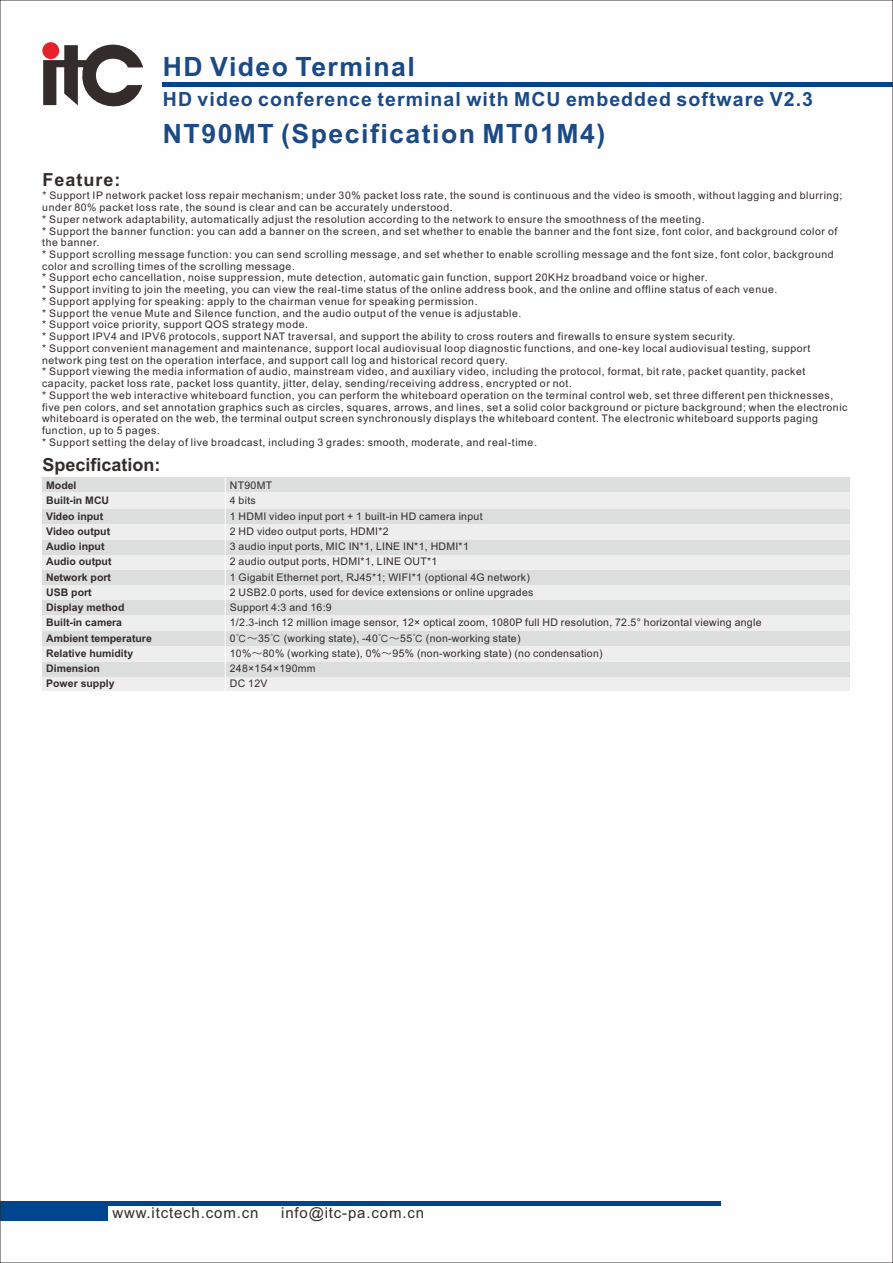
<style>
.page{position:relative;width:893px;height:1263px;background:#fff}
.page>*{position:absolute;margin:0;border:0;box-sizing:border-box;transform-origin:0 0}
.t1{font:700 26.55px "Arial";letter-spacing:.055em;color:#1b4a86}
.t2{font:700 19.5px "Arial";letter-spacing:.055em;color:#1b4a86}
.t3{font:700 18px "Arial";color:#332c2b}
.t4{font:700 18px "Arial";letter-spacing:.055em;color:#332c2b}
.t5{font:15px "Arial";letter-spacing:.055em;color:#332c2b}
.t6{font:10.5px/11.7px "Arial";letter-spacing:.055em;color:#332c2b}
.t7{font:10.5px/15.3px "Arial";letter-spacing:.03em;color:#332c2b}
.t8{font:700 10.5px/15.3px "Arial";color:#332c2b}
.s1{font-family:"Sim Hei"}
</style>
<div class="page">
<hr style="left:0;top:1202px;width:720px;height:4px;background:#00468e">
<div style="left:0;top:1202px;width:108px;height:18px;background:#00468e"></div>
<hr style="left:163px;top:82px;width:730px;height:4px;background:#00468e">
<svg style="left:43px;top:42px;width:100px;height:65px"></svg>
<div style="left:42px;top:477px;width:808px;height:214px;background:#eeeeef"></div>
<div style="left:42px;top:477px;width:808px;height:15px;background:#dcdddd"></div>
<div style="left:42px;top:509px;width:808px;height:15px;background:#dcdddd"></div>
<div style="left:42px;top:540px;width:808px;height:15px;background:#dcdddd"></div>
<div style="left:42px;top:570px;width:808px;height:15px;background:#dcdddd"></div>
<div style="left:42px;top:600px;width:808px;height:15px;background:#dcdddd"></div>
<div style="left:42px;top:631px;width:808px;height:15px;background:#dcdddd"></div>
<div style="left:42px;top:662px;width:808px;height:15px;background:#dcdddd"></div>
<hr style="left:225px;top:477px;width:1px;height:214px;background:#fefefe">
<h1 class="t1" style="left:163px;top:56px;width:253px">HD Video Terminal</h1>
<h2 class="t2" style="left:163px;top:92px;width:652px">HD video conference terminal with MCU embedded software V2.3</h2>
<h1 class="t1" style="left:163px;top:123px;width:444px">NT90MT (Specification MT01M4)</h1>
<h3 class="t4" style="left:42px;top:173px;width:80px">Feature:</h3>
<p class="t6" style="left:42px;top:191px;width:807px">* Support IP network packet loss repair mechanism; under 30% packet loss rate, the sound is continuous and the video is smooth, without lagging and blurring; under 80% packet loss rate, the sound is clear and can be accurately understood.<br>* Super network adaptability, automatically adjust the resolution according to the network to ensure the smoothness of the meeting.<br>* Support the banner function: you can add a banner on the screen, and set whether to enable the banner and the font size, font color, and background color of the banner.<br>* Support scrolling message function: you can send scrolling message, and set whether to enable scrolling message and the font size, font color, background color and scrolling times of the scrolling message.<br>* Support echo cancellation, noise suppression, mute detection, automatic gain function, support 20KHz broadband voice or higher.<br>* Support inviting to join the meeting, you can view the real-time status of the online address book, and the online and offline status of each venue.<br>* Support applying for speaking: apply to the chairman venue for speaking permission.<br>* Support the venue Mute and Silence function, and the audio output of the venue is adjustable.<br>* Support voice priority, support QOS strategy mode.<br>* Support IPV4 and IPV6 protocols, support NAT traversal, and support the ability to cross routers and firewalls to ensure system security.<br>* Support convenient management and maintenance, support local audiovisual loop diagnostic functions, and one-key local audiovisual testing, support network ping test on the operation interface, and support call log and historical record query.<br>* Support viewing the media information of audio, mainstream video, and auxiliary video, including the protocol, format, bit rate, packet quantity, packet capacity, packet loss rate, packet loss quantity, jitter, delay, sending/receiving address, encrypted or not.<br>* Support the web interactive whiteboard function, you can perform the whiteboard operation on the terminal control web, set three different pen thicknesses, five pen colors, and set annotation graphics such as circles, squares, arrows, and lines, set a solid color background or picture background; when the electronic whiteboard is operated on the web, the terminal output screen synchronously displays the whiteboard content. The electronic whiteboard supports paging function, up to 5 pages.<br>* Support setting the delay of live broadcast, including 3 grades: smooth, moderate, and real-time.</p>
<h3 class="t3" style="left:42px;top:458px;width:120px">Specification:</h3>
<p class="t8" style="left:46px;top:479px;width:107px">Model<br>Built-in MCU<br>Video input<br>Video output<br>Audio input<br>Audio output<br>Network port<br>USB port<br>Display method<br>Built-in camera<br>Ambient temperature<br>Relative humidity<br>Dimension<br>Power supply</p>
<p class="t7" style="left:230px;top:479px;width:533px">NT90MT<br>4 bits<br>1 HDMI video input port + 1 built-in HD camera input<br>2 HD video output ports, HDMI*2<br>3 audio input ports, MIC IN*1, LINE IN*1, HDMI*1<br>2 audio output ports, HDMI*1, LINE OUT*1<br>1 Gigabit Ethernet port, RJ45*1; WIFI*1 (optional 4G network)<br>2 USB2.0 ports, used for device extensions or online upgrades<br>Support 4:3 and 16:9<br>1/2.3-inch 12 million image sensor, 12× optical zoom, 1080P full HD resolution, 72.5° horizontal viewing angle 0<span class="s1">℃～</span>35<span class="s1">℃</span> (working state), -40<span class="s1">℃～</span>55<span class="s1">℃</span> (non-working state)<br>10%<span class="s1">～</span>80% (working state), 0%<span class="s1">～</span>95% (non-working state) (no condensation)<br>248×154×190mm<br>DC 12V</p>
<h3 class="t5" style="left:112px;top:1207px;width:147px">www.itctech.com.cn</h3>
<h3 class="t5" style="left:281px;top:1207px;width:144px">info@itc-pa.com.cn</h3>
</div>
